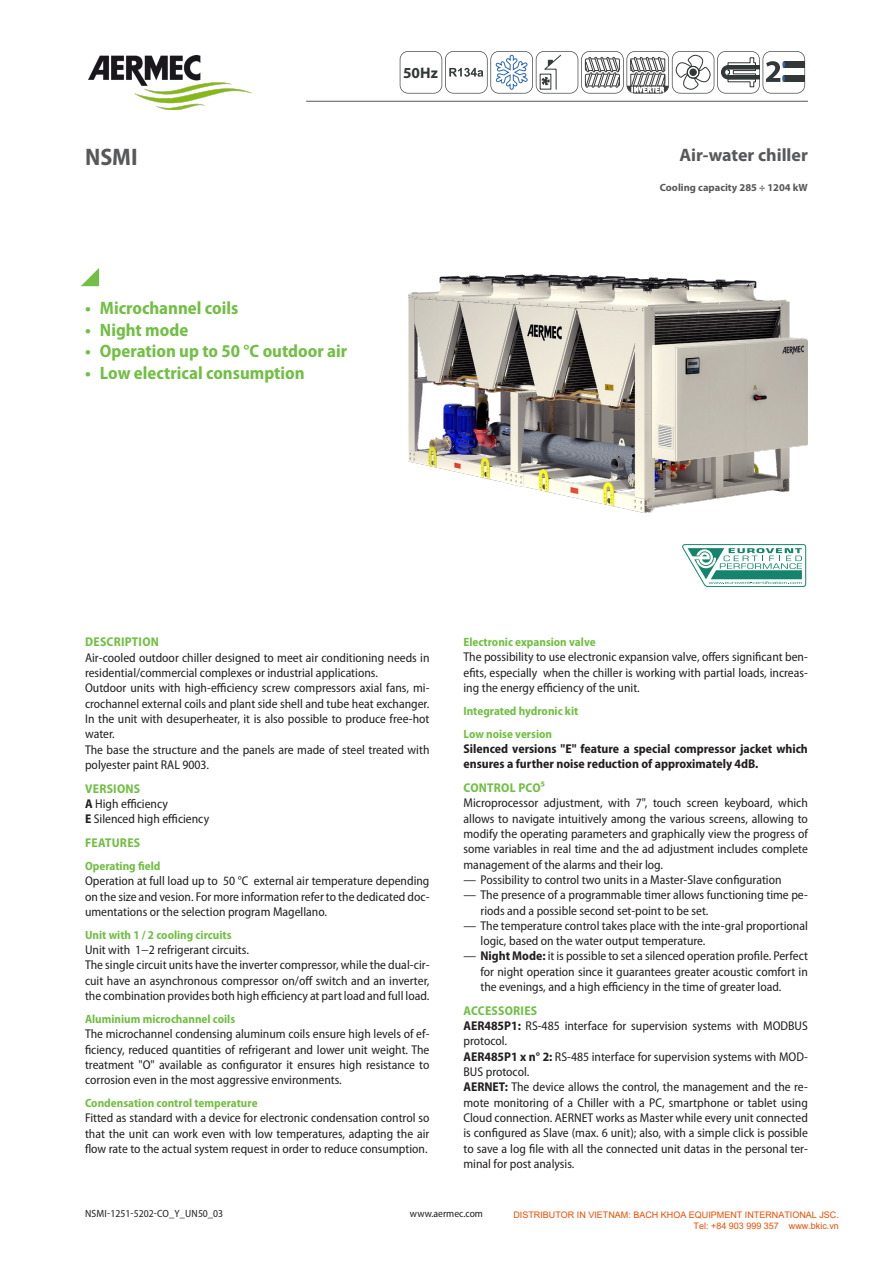
<style>
.page{position:relative;width:893px;height:1263px;background:#fff}
.page>*{position:absolute;margin:0;border:0;box-sizing:border-box;transform-origin:0 0}
.grandezza_en{font:700 semi-condensed 24px "Myriad Pro";color:#57585a}
.t1{font:700 semi-condensed 18px "Myriad Pro";color:#71bf44}
.descrizione_en{font:700 18px "Myriad Pro";color:#57585a}
.t2{font:700 15.3px "Myriad Pro";color:#323738}
.normale_en{font:semi-condensed 12.75px/15.3px "Myriad Pro";color:#231f20;text-align:justify}
.normaleInline_en{font:semi-condensed 12.75px/15.3px "Myriad Pro";color:#231f20}
.normaleInline_en-2{font:700 semi-condensed 12.75px/15.3px "Myriad Pro";color:#231f20}
.title1_en{font:700 semi-condensed 12.75px "Myriad Pro";letter-spacing:.02em;color:#71bf44}
.title2_en{font:700 semi-condensed 12px "Myriad Pro";color:#71bf44}
.t3{font:semi-condensed 10.5px "Myriad Pro";color:#231f20}
.dettaglio_en{font:700 10.5px "Myriad Pro";color:#57585a}
.t4{font:9px/10.8px "Arial";color:#ed4d00;text-align:right}
.s1{font-weight:700}
</style>
<div class="page">
<svg style="left:81px;top:268px;width:18px;height:18px"></svg>
<img style="left:88px;top:56px;width:164px;height:54px">
<img style="left:408px;top:274px;width:400px;height:239px">
<svg style="left:682px;top:544px;width:124px;height:43px"></svg>
<svg style="left:400px;top:51px;width:405px;height:43px"></svg>
<hr style="left:306px;top:101px;width:502px;height:1px;background:#57585a">
<p class="grandezza_en" style="left:85px;top:141px;width:54px">NSMI</p>
<p class="t1" style="left:85px;top:296px;width:155px">• Microchannel coils</p>
<p class="t1" style="left:85px;top:318px;width:105px">• Night mode</p>
<p class="t1" style="left:85px;top:340px;width:264px">• Operation up to 50 °C outdoor air</p>
<p class="t1" style="left:85px;top:361px;width:221px">• Low electrical consumption</p>
<p class="t2" style="left:403px;top:63px;width:36px">50Hz</p>
<p class="descrizione_en" style="left:679px;top:143px;width:130px">Air-water chiller</p>
<p class="dettaglio_en" style="left:660px;top:180px;width:150px">Cooling capacity 285 ÷ 1204 kW</p>
<p class="title1_en" style="left:85px;top:634px;width:75px">DESCRIPTION</p>
<p class="normale_en" style="left:85px;top:650px;width:346px">Air-cooled outdoor chiller designed to meet air conditioning needs in residential/commercial complexes or industrial applications.</p>
<p class="normale_en" style="left:85px;top:680px;width:346px">Outdoor units with high-efficiency screw compressors axial fans, mi&shy;crochannel external coils and plant side shell and tube heat exchanger.</p>
<p class="normale_en" style="left:85px;top:711px;width:346px">In the unit with desuperheater, it is also possible to produce free-hot water.</p>
<p class="normale_en" style="left:85px;top:741px;width:346px">The base the structure and the panels are made of steel treated with polyester paint RAL 9003.</p>
<p class="title1_en" style="left:85px;top:780px;width:57px">VERSIONS</p>
<p class="normale_en" style="left:85px;top:796px;width:84px"><span class="s1">A</span> High efficiency</p>
<p class="normale_en" style="left:85px;top:811px;width:126px"><span class="s1">E</span> Silenced high efficiency</p>
<p class="title1_en" style="left:85px;top:835px;width:57px">FEATURES</p>
<p class="title2_en" style="left:85px;top:858px;width:77px">Operating field</p>
<p class="normale_en" style="left:85px;top:873px;width:346px">Operation at full load up to 50 °C external air temperature depending on the size and vesion. For more information refer to the dedicated doc&shy;umentations or the selection program Magellano.</p>
<p class="title2_en" style="left:85px;top:927px;width:148px">Unit with 1 / 2 cooling circuits</p>
<p class="normale_en" style="left:85px;top:942px;width:165px">Unit with 1−2 refrigerant circuits.</p>
<p class="normale_en" style="left:85px;top:957px;width:346px">The single circuit units have the inverter compressor, while the dual-cir&shy;cuit have an asynchronous compressor on/off switch and an inverter, the combination provides both high efficiency at part load and full load.</p>
<p class="title2_en" style="left:85px;top:1011px;width:152px">Aluminium microchannel coils</p>
<p class="normale_en" style="left:85px;top:1026px;width:346px">The microchannel condensing aluminum coils ensure high levels of ef&shy;ficiency, reduced quantities of refrigerant and lower unit weight. The treatment "O" available as configurator it ensures high resistance to corrosion even in the most aggressive environments.</p>
<p class="title2_en" style="left:85px;top:1095px;width:174px">Condensation control temperature</p>
<p class="normale_en" style="left:85px;top:1110px;width:346px">Fitted as standard with a device for electronic condensation control so that the unit can work even with low temperatures, adapting the air flow rate to the actual system request in order to reduce consumption.</p>
<p class="title2_en" style="left:463px;top:634px;width:134px">Electronic expansion valve</p>
<p class="normale_en" style="left:463px;top:649px;width:346px">The possibility to use electronic expansion valve, offers significant ben&shy;efits, especially when the chiller is working with partial loads, increas&shy;ing the energy efficiency of the unit.</p>
<p class="title2_en" style="left:463px;top:703px;width:116px">Integrated hydronic kit</p>
<p class="title2_en" style="left:463px;top:726px;width:90px">Low noise version</p>
<p class="normaleInline_en-2" style="left:463px;top:741px;width:346px">Silenced versions "E" feature a special compressor jacket which ensures a further noise reduction of approximately 4dB.</p>
<p class="title1_en" style="left:464px;top:780px;width:83px">CONTROL PCO⁵</p>
<p class="normale_en" style="left:463px;top:795px;width:346px">Microprocessor adjustment, with 7", touch screen keyboard, which allows to navigate intuitively among the various screens, allowing to modify the operating parameters and graphically view the progress of some variables in real time and the ad adjustment includes complete management of the alarms and their log.</p>
<p class="normaleInline_en" style="left:463px;top:872px;width:320px">— Possibility to control two units in a Master-Slave configuration</p>
<p class="normaleInline_en" style="left:480px;top:887px;width:329px;text-indent:-17px">— The presence of a programmable timer allows functioning time pe&shy;riods and a possible second set-point to be set.</p>
<p class="normaleInline_en" style="left:480px;top:918px;width:329px;text-indent:-17px">— The temperature control takes place with the inte-gral proportional logic, based on the water output temperature.</p>
<p class="normaleInline_en" style="left:480px;top:948px;width:329px;text-align:justify;text-indent:-17px">— <span class="s1">Night Mode:</span> it is possible to set a silenced operation profile. Perfect for night operation since it guarantees greater acoustic comfort in the evenings, and a high efficiency in the time of greater load.</p>
<p class="title1_en" style="left:464px;top:1002px;width:75px">ACCESSORIES</p>
<p class="normaleInline_en" style="left:463px;top:1018px;width:346px"><span class="s1">AER485P1:</span> RS-485 interface for supervision systems with MODBUS protocol.</p>
<p class="normaleInline_en" style="left:463px;top:1049px;width:346px"><span class="s1">AER485P1 x n° 2:</span> RS-485 interface for supervision systems with MOD-<br>BUS protocol.</p>
<p class="normaleInline_en" style="left:463px;top:1079px;width:346px;text-align:justify"><span class="s1">AERNET:</span> The device allows the control, the management and the re&shy;mote monitoring of a Chiller with a PC, smartphone or tablet using Cloud connection. AERNET works as Master while every unit connected is configured as Slave (max. 6 unit); also, with a simple click is possible to save a log file with all the connected unit datas in the personal ter&shy;minal for post analysis.</p>
<p class="t3" style="left:85px;top:1207px;width:140px">NSMI-1251-5202-CO_Y_UN50_03</p>
<p class="t3" style="left:410px;top:1207px;width:75px">www.aermec.com</p>
<p class="t4" style="left:513px;top:1209px;width:327px">DISTRIBUTOR IN VIETNAM: BACH KHOA EQUIPMENT INTERNATIONAL JSC.<br>Tel: +84 903 999 357 www.bkic.vn</p>
</div>
